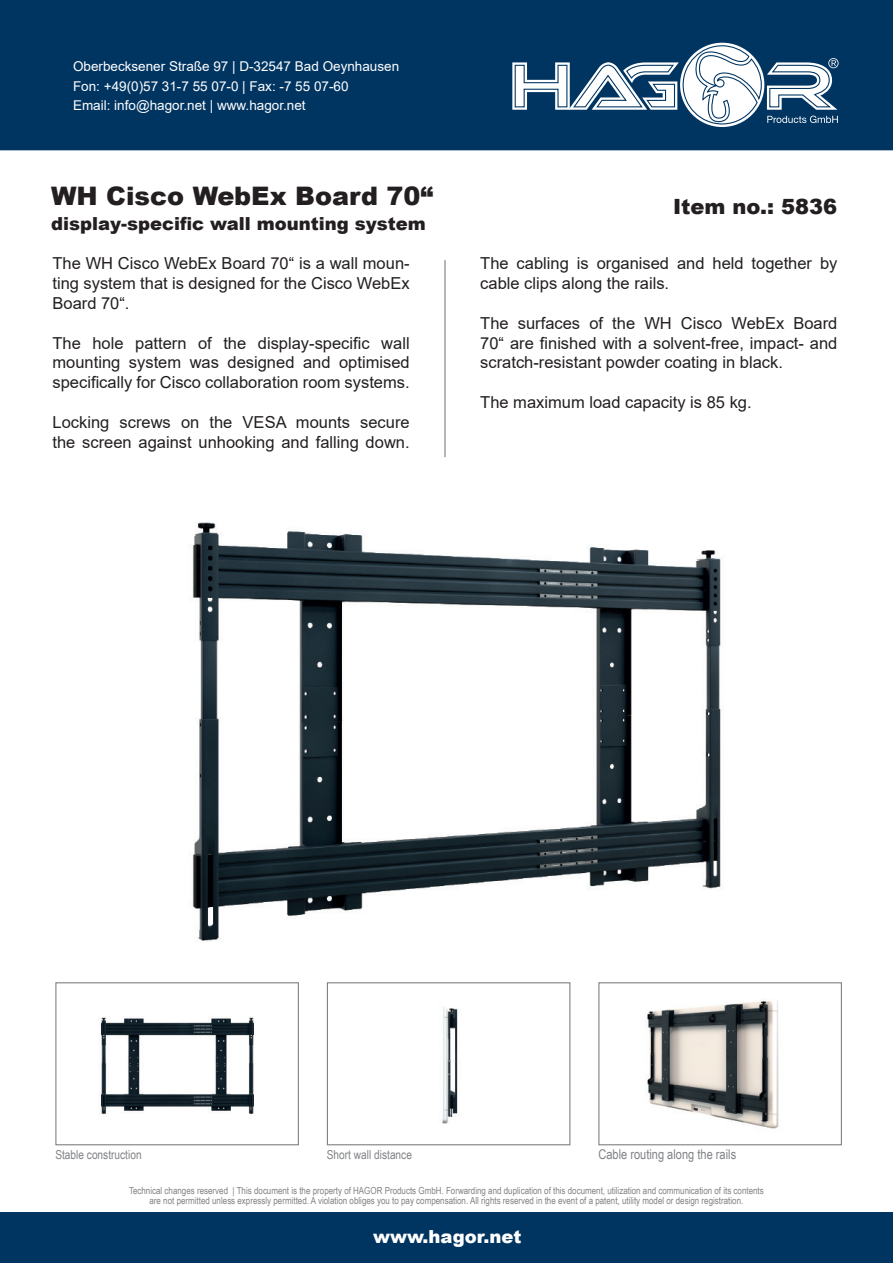
<style>
.page{position:relative;width:893px;height:1263px;background:#fff}
.page>*{position:absolute;margin:0;border:0;box-sizing:border-box;transform-origin:0 0}
.t1{font:900 25.5px "Arial";color:#231f20}
.t2{font:900 21px "Arial";color:#231f20}
.t3{font:900 18px "Arial";color:#231f20}
.t4{font:900 18px "Arial";color:#fff}
.t5{font:16.5px/19.8px "Arial";color:#231f20;text-align:justify}
.t6{font:13.5px/19.5px "Arial";color:#fff}
.t7{font:13.5px "Arial Narrow";color:#808285}
.t8{font:12.3px "Arial Narrow";color:#808285}
.t9{font:9.75px/10.5px "Arial Narrow";color:#808285;text-align:center}
</style>
<div class="page">
<img style="left:647px;top:999px;width:132px;height:130px">
<div style="left:598px;top:982px;width:244px;height:163px;border:1px solid #808285"></div>
<img style="left:442px;top:1006px;width:16px;height:118px">
<div style="left:327px;top:982px;width:243px;height:163px;border:1px solid #808285"></div>
<img style="left:100px;top:1017px;width:154px;height:98px">
<div style="left:55px;top:982px;width:244px;height:163px;border:1px solid #808285"></div>
<img style="left:192px;top:522px;width:529px;height:419px">
<div style="left:0;top:1213px;width:893px;height:50px;background:#003562"></div>
<div style="left:0;top:0;width:893px;height:150px;background:#003562"></div>
<svg style="left:502px;top:39px;width:358px;height:93px"></svg>
<hr style="left:444px;top:260px;width:2px;height:197px;background:#9d9fa2">
<p class="t6" style="left:73px;top:57px;width:328px">Oberbecksener Straße 97 | D-32547 Bad Oeynhausen<br>Fon: +49(0)57 31-7 55 07-0 | Fax: -7 55 07-60<br>Email: info@hagor.net | www.hagor.net</p>
<h1 class="t1" style="left:51px;top:177px;width:384px">WH Cisco WebEx Board 70“</h1>
<p class="t3" style="left:51px;top:211px;width:376px">display-specific wall mounting system</p>
<p class="t5" style="left:53px;top:253px;width:359px">The WH Cisco WebEx Board 70“ is a wall moun&shy;ting system that is designed for the Cisco WebEx Board 70“.</p>
<p class="t5" style="left:53px;top:333px;width:359px">The hole pattern of the display-specific wall mounting system was designed and optimised specifically for Cisco collaboration room systems.</p>
<p class="t5" style="left:53px;top:412px;width:359px">Locking screws on the VESA mounts secure the screen against unhooking and falling down.</p>
<p class="t2" style="left:673px;top:191px;width:166px">Item no.: 5836</p>
<p class="t5" style="left:480px;top:253px;width:359px">The cabling is organised and held together by cable clips along the rails.</p>
<p class="t5" style="left:480px;top:313px;width:359px">The surfaces of the WH Cisco WebEx Board 70“ are finished with a solvent-free, impact- and scratch-resistant powder coating in black.</p>
<p class="t5" style="left:480px;top:392px;width:273px">The maximum load capacity is 85 kg.</p>
<p class="t8" style="left:55px;top:1145px;width:88px">Stable construction</p>
<p class="t8" style="left:327px;top:1145px;width:87px">Short wall distance</p>
<p class="t7" style="left:598px;top:1145px;width:139px">Cable routing along the rails</p>
<p class="t9" style="left:129px;top:1184px;width:636px">Technical changes reserved | This document is the property of HAGOR Products GmbH. Forwarding and duplication of this document, utilization and communication of its contents are not permitted unless expressly permitted. A violation obliges you to pay compensation. All rights reserved in the event of a patent, utility model or design registration.</p>
<p class="t4" style="left:373px;top:1223px;width:150px">www.hagor.net</p>
</div>
